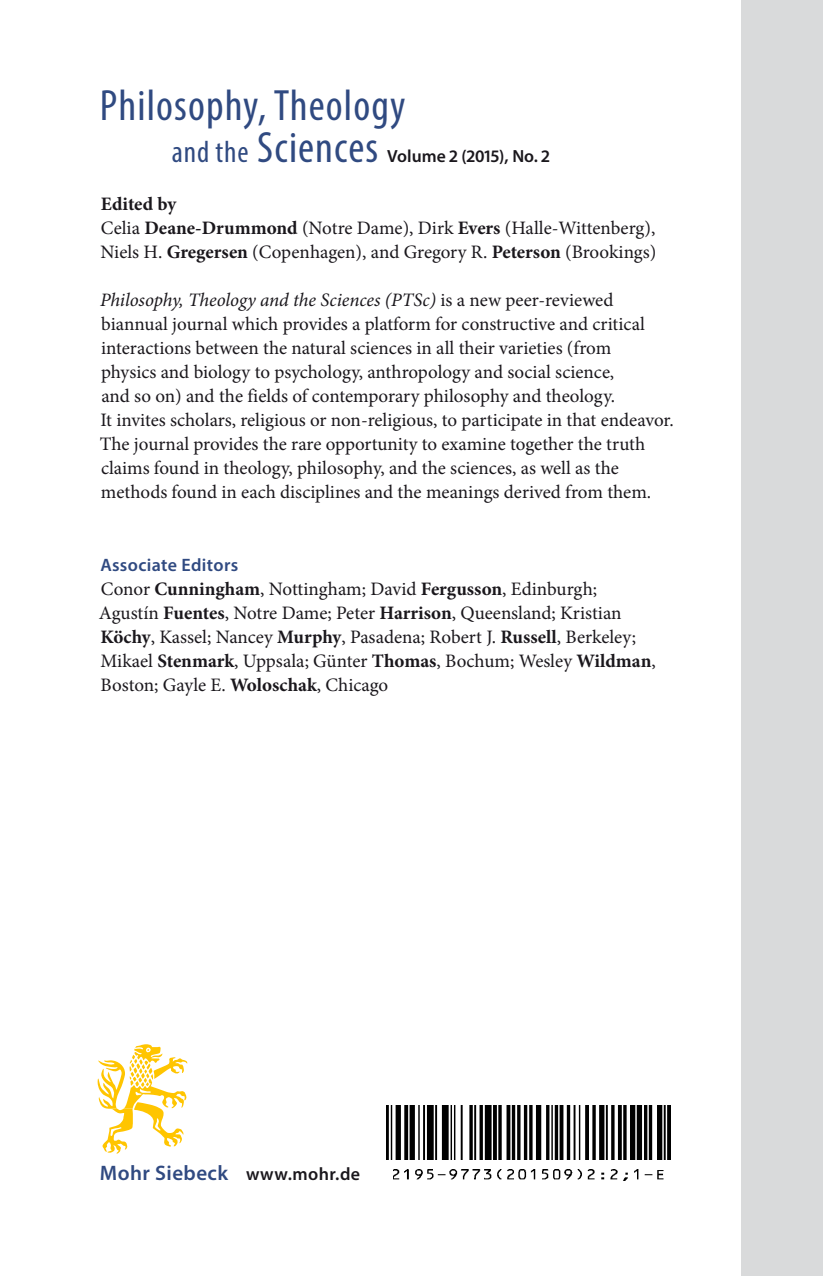
<style>
.page{position:relative;width:823px;height:1276px;background:#fff}
.page>*{position:absolute;margin:0;border:0;box-sizing:border-box;transform-origin:0 0}
.t1{font:condensed 44px/42px "Myriad Pro";letter-spacing:.025em;color:#304a81}
.t2{font:600 21px "Myriad Pro";letter-spacing:.02em;color:#304a81}
.t3{font:19px/24px "Minion Pro";color:#1a171c}
.t4{font:600 18px "Myriad Pro";letter-spacing:.02em;color:#304a81}
.t5{font:600 17.6px "Myriad Pro";color:#1a171c}
.s1{font-size:30.6px}
.s2{font-weight:700}
.s3{font-style:italic}
.s4{font-size:18px;color:#1a171c}
</style>
<div class="page">
<div style="left:740px;top:0;width:82px;height:1276px;background:#d9dadb"></div>
<svg style="left:98px;top:1044px;width:89px;height:109px"></svg>
<img style="left:393px;top:1169px;width:270px;height:12px">
<img style="left:386px;top:1105px;width:284px;height:54px">
<h1 class="t1" style="left:172px;top:84px;width:235px;text-indent:-72px">Philosophy, Theology <span class="s1">and the</span> Sciences</h1>
<p class="t5" style="left:387px;top:145px;width:164px">Volume 2 (2015), No. 2</p>
<p class="t3" style="left:100px;top:192px;width:557px"><span class="s2">Edited by<br></span>Celia <span class="s2">Deane-Drummond</span> (Notre Dame), Dirk <span class="s2">Evers</span> (Halle-Wittenberg),<br>Niels H. <span class="s2">Gregersen</span> (Copenhagen), and Gregory R. <span class="s2">Peterson</span> (Brookings)</p>
<p class="t3" style="left:100px;top:288px;width:575px"><span class="s3">Philosophy, Theology and the Sciences (PTSc)</span> is a new peer-reviewed biannual journal which provides a platform for constructive and critical interactions between the natural sciences in all their varieties (from<br>physics and biology to psychology, anthropology and social science,<br>and so on) and the fields of contemporary philosophy and theology.<br>It invites scholars, religious or non-religious, to participate in that endeavor.<br>The journal provides the rare opportunity to examine together the truth claims found in theology, philosophy, and the sciences, as well as the methods found in each disciplines and the meanings derived from them.</p>
<p class="t4" style="left:100px;top:553px;width:139px">Associate Editors</p>
<p class="t3" style="left:99px;top:576px;width:558px">Conor <span class="s2">Cunningham</span>, Nottingham; David <span class="s2">Fergusson</span>, Edinburgh; Agustín <span class="s2">Fuentes</span>, Notre Dame; Peter <span class="s2">Harrison</span>, Queensland; Kristian <span class="s2">Köchy</span>, Kassel; Nancey <span class="s2">Murphy</span>, Pasadena; Robert J. <span class="s2">Russell</span>, Berkeley; Mikael <span class="s2">Stenmark</span>, Uppsala; Günter <span class="s2">Thomas</span>, Bochum; Wesley <span class="s2">Wildman</span>, Boston; Gayle E. <span class="s2">Woloschak</span>, Chicago</p>
<p class="t2" style="left:100px;top:1159px;width:262px">Mohr Siebeck <span class="s4">www.mohr.de</span></p>
</div>
